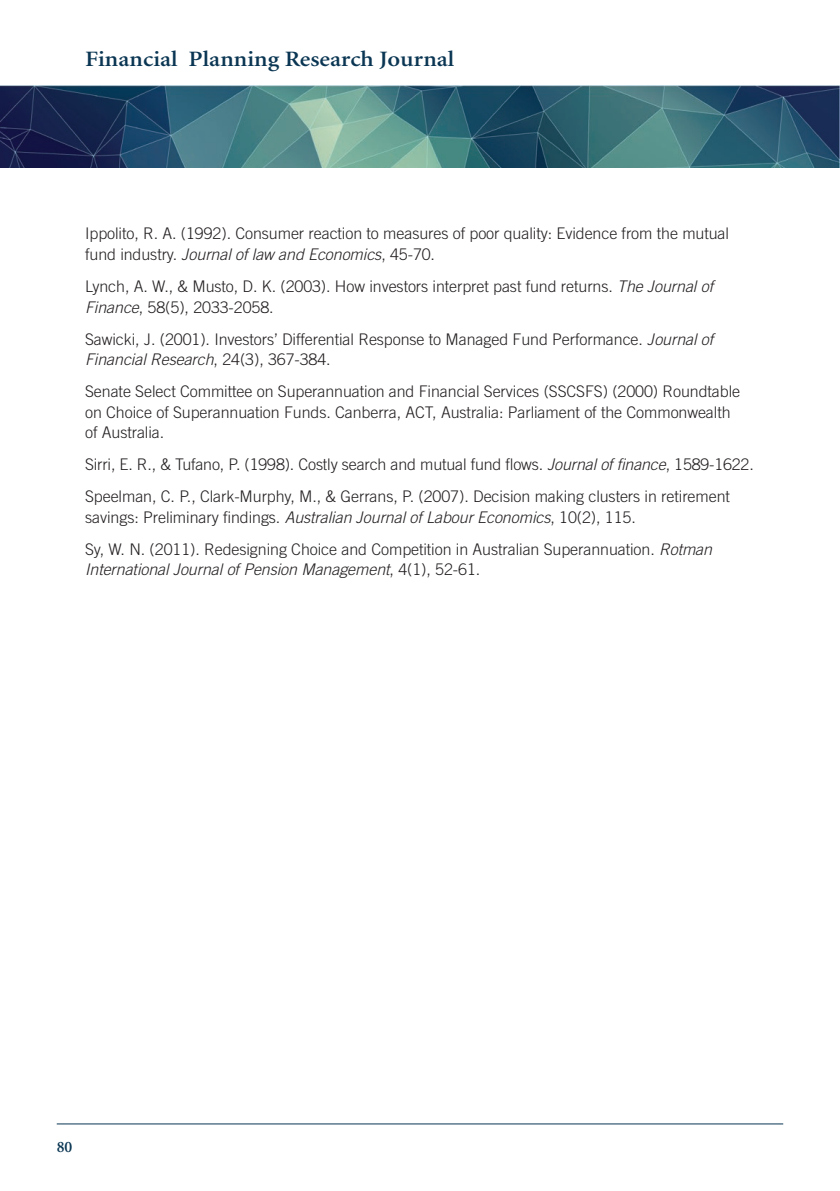
<style>
.page{position:relative;width:840px;height:1191px;background:#fff}
.page>*{position:absolute;margin:0;border:0;box-sizing:border-box;transform-origin:0 0}
.t1{font:600 22px "Minion";color:#0a3653;scale:1.12 1}
.t2{font:300 16px/20.6px "Trade Gothic";letter-spacing:-.005em;color:#231f20}
.t3{font:italic 300 16px "Trade Gothic";letter-spacing:-.005em;color:#231f20}
.t4{font:600 16px "Minion";color:#0a3653}
.s1{font-style:italic}
.s2{font-style:normal}
</style>
<div class="page">
<hr style="left:57px;top:1123px;width:725px;height:1px;background:#0a3653">
<img style="left:0;top:86px;width:839px;height:82px">
<h1 class="t1" style="left:85px;top:48px;width:331px">Financial Planning Research Journal</h1>
<p class="t2" style="left:85px;top:223px;width:645px">Ippolito, R. A. (1992). Consumer reaction to measures of poor quality: Evidence from the mutual fund industry. <span class="s1">Journal of law and Economics</span>, 45-70.</p>
<p class="t2" style="left:85px;top:276px;width:629px">Lynch, A. W., &amp; Musto, D. K. (2003). How investors interpret past fund returns. <span class="s1">The Journal of<br>Finance</span>, 58(5), 2033-2058.</p>
<p class="t2" style="left:85px;top:328px;width:629px">Sawicki, J. (2001). Investors’ Differential Response to Managed Fund Performance. <span class="s1">Journal of<br>Financial Research</span>, 24(3), 367-384.</p>
<p class="t2" style="left:85px;top:381px;width:656px">Senate Select Committee on Superannuation and Financial Services (SSCSFS) (2000) Roundtable on Choice of Superannuation Funds. Canberra, ACT, Australia: Parliament of the Commonwealth of Australia.</p>
<p class="t2" style="left:85px;top:448px;width:669px;line-height:32px">Sirri, E. R., &amp; Tufano, P. (1998). Costly search and mutual fund flows. <span class="s1">Journal of finance</span>, 1589-1622.<br>Speelman, C. P., Clark-Murphy, M., &amp; Gerrans, P. (2007). Decision making clusters in retirement</p>
<p class="t2" style="left:85px;top:501px;width:628px;line-height:32px">savings: Preliminary findings. <span class="s1">Australian Journal of Labour Economics</span>, 10(2), 115.<br>Sy, W. N. (2011). Redesigning Choice and Competition in Australian Superannuation. <span class="s1">Rotman</span></p>
<p class="t3" style="left:85px;top:560px;width:396px">International Journal of Pension Management<span class="s2">, 4(1), 52-61.</span></p>
<p class="t4" style="left:57px;top:1138px;width:17px">80</p>
</div>
